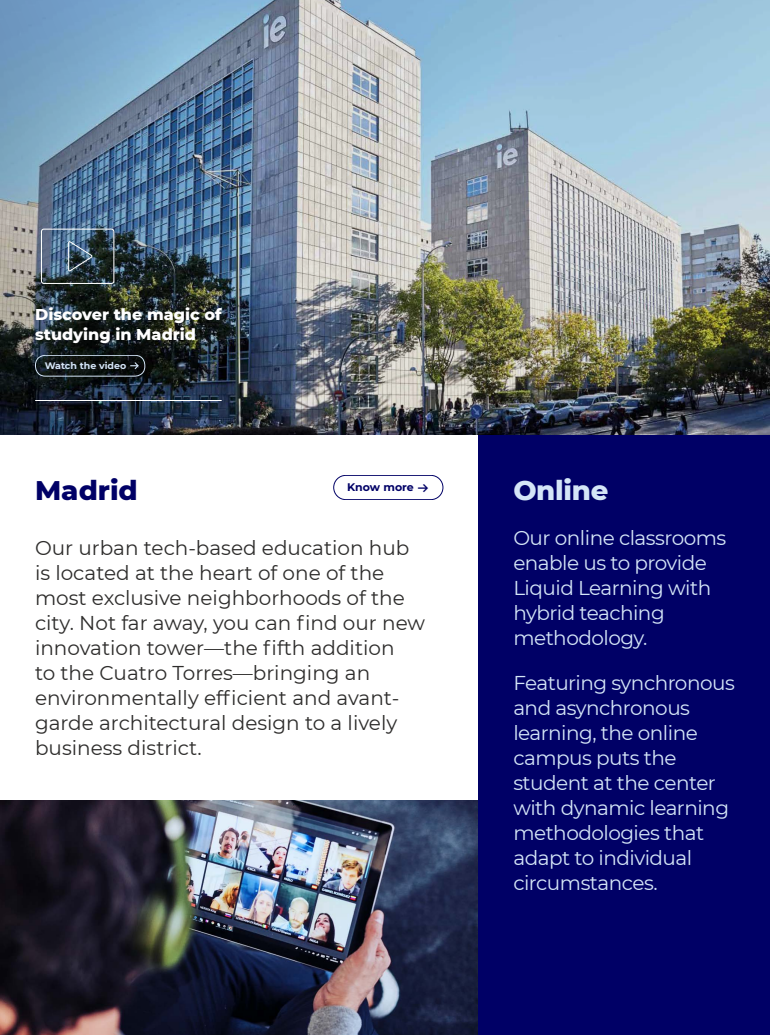
<style>
.page{position:relative;width:770px;height:1035px;background:#fff}
.page>*{position:absolute;margin:0;border:0;box-sizing:border-box;transform-origin:0 0}
.t1{font:800 27.5px "Montserrat";color:#006}
.t2{font:800 27.5px "Montserrat";letter-spacing:-.01em;color:#d4e5f7}
.t3{font:20px/25px "Montserrat";color:#2e2d2c}
.t4{font:20px/25px "Montserrat";letter-spacing:-.025em;color:#d4e5f7}
.t5{font:800 16px/20px "Montserrat";color:#fff}
.t6{font:700 11px "Montserrat";letter-spacing:-.005em;color:#006}
.t7{font:700 9.45px "Montserrat";color:#d4e5f7}
.s1{font-family:"Post Grotesk";font-weight:500;font-size:14px}
</style>
<div class="page">
<img style="left:0;top:0;width:770px;height:435px">
<div style="left:333px;top:475px;width:110px;height:25px;border:1px solid #006;border-radius:12px"></div>
<img style="left:0;top:800px;width:478px;height:235px">
<div style="left:478px;top:435px;width:292px;height:600px;background:#006"></div>
<hr style="left:35px;top:400px;width:187px;height:1px;background:#fff">
<div style="left:41px;top:229px;width:73px;height:55px;border:1px solid #fff;border-radius:2px"></div>
<svg style="left:68px;top:240px;width:24px;height:31px"></svg>
<div style="left:35px;top:355px;width:110px;height:21px;border:1px solid #d4e5f7;border-radius:10px"></div>
<svg style="left:130px;top:362px;width:9px;height:7px"></svg>
<p class="t5" style="left:35px;top:303px;width:188px">Discover the magic of studying in Madrid</p>
<p class="t7" style="left:45px;top:358px;width:83px">Watch the video</p>
<h1 class="t1" style="left:35px;top:470px;width:104px">Madrid</h1>
<p class="t3" style="left:35px;top:535px;width:392px">Our urban tech-based education hub is located at the heart of one of the most exclusive neighborhoods of the city. Not far away, you can find our new innovation tower—the fifth addition<br>to the Cuatro Torres—bringing an environmentally efficient and avant&shy;garde architectural design to a lively business district.</p>
<p class="t6" style="left:347px;top:479px;width:83px">Know more <span class="s1">→</span></p>
<h1 class="t2" style="left:513px;top:470px;width:97px">Online</h1>
<p class="t4" style="left:513px;top:525px;width:214px">Our online classrooms enable us to provide<br>Liquid Learning with hybrid teaching methodology.</p>
<p class="t4" style="left:513px;top:670px;width:223px">Featuring synchronous and asynchronous learning, the online campus puts the student at the center with dynamic learning methodologies that adapt to individual circumstances.</p>
</div>
